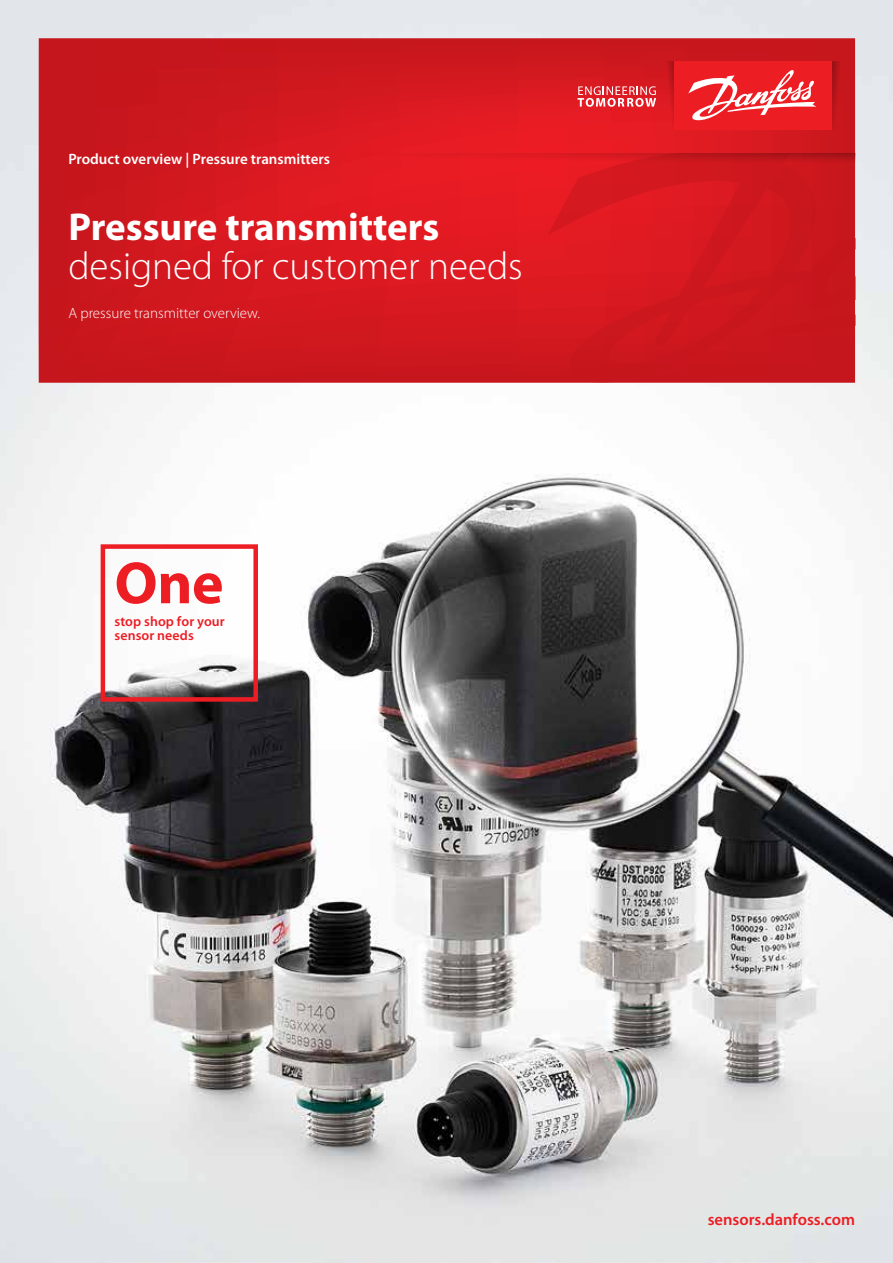
<style>
.page{position:relative;width:893px;height:1263px;background:#fff}
.page>*{position:absolute;margin:0;border:0;box-sizing:border-box;transform-origin:0 0}
.t1{font:700 60px "Myriad Pro";color:#ed1d24}
.t2{font:300 39px "Myriad Pro";color:#fff}
.t3{font:700 39px "Myriad Pro";color:#fff}
.t4{font:600 16.5px "Myriad Pro";color:#ed1d24}
.t5{font:600 15px "Myriad Pro";color:#fff}
.t6{font:300 15px "Myriad Pro";color:#fff}
.t7{font:600 13.8px/13.8px "Myriad Pro";letter-spacing:.005em;color:#ed1d24}
</style>
<div class="page">
<img style="left:0;top:0;width:893px;height:1263px">
<svg style="left:39px;top:38px;width:816px;height:345px;background:#d3181f"></svg>
<svg style="left:547px;top:166px;width:308px;height:217px;background:#d0181f"></svg>
<div style="left:101px;top:544px;width:157px;height:158px;border:4px solid #ed1d24"></div>
<svg style="left:832px;top:61px;width:13px;height:69px"></svg>
<svg style="left:662px;top:61px;width:12px;height:69px"></svg>
<svg style="left:358px;top:153px;width:497px;height:13px;background:#d4181f"></svg>
<div style="left:674px;top:61px;width:158px;height:69px;background:#ed1d24"></div>
<svg style="left:577px;top:86px;width:79px;height:21px;background:#e8676c"></svg>
<svg style="left:688px;top:70px;width:128px;height:51px"></svg>
<p class="t5" style="left:68px;top:151px;width:263px">Product overview | Pressure transmitters</p>
<h2 class="t3" style="left:68px;top:205px;width:373px">Pressure transmitters</h2>
<h2 class="t2" style="left:68px;top:244px;width:456px">designed for customer needs</h2>
<p class="t6" style="left:68px;top:305px;width:193px">A pressure transmitter overview.</p>
<h1 class="t1" style="left:115px;top:549px;width:111px">One</h1>
<p class="t7" style="left:115px;top:614px;width:112px">stop shop for your sensor needs</p>
<p class="t4" style="left:708px;top:1210px;width:149px">sensors.danfoss.com</p>
</div>
